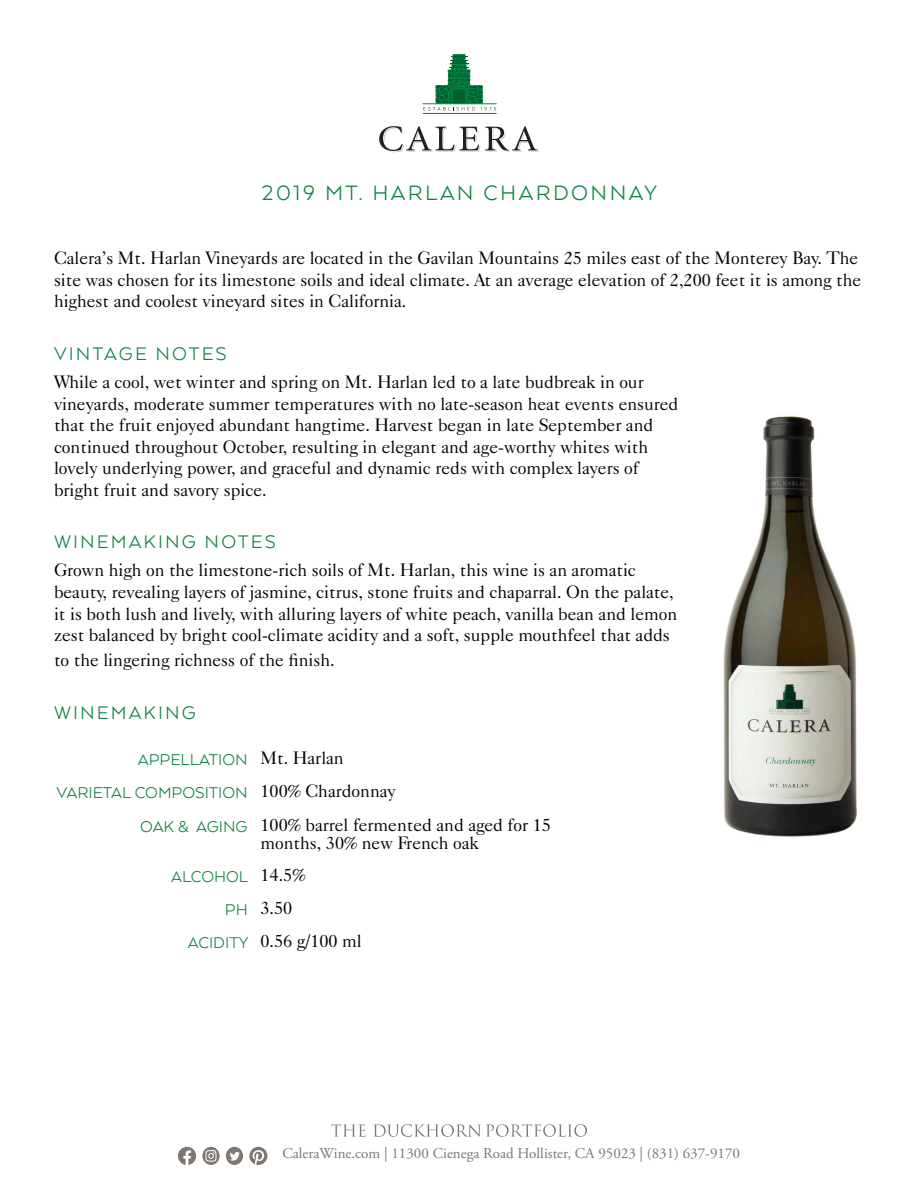
<style>
.page{position:relative;width:918px;height:1188px;background:#fff}
.page>*{position:absolute;margin:0;border:0;box-sizing:border-box;transform-origin:0 0}
.t1{font:24px "Arquitecta";letter-spacing:.1em;color:#128343}
.t2{font:21px "Arquitecta";letter-spacing:.1em;color:#128343}
.Copy{font:18px/21.6px "Caslon 540 BT";color:#040503}
.Table{font:18px/18px "Caslon 540 BT";color:#040503}
.Table_headers{font:18px "Arquitecta";color:#128343}
.t3{font:15px "Adobe Garamond Pro";color:#7e7772}
</style>
<div class="page">
<svg style="left:379px;top:126px;width:160px;height:26px"></svg>
<svg style="left:423px;top:54px;width:73px;height:57px"></svg>
<hr style="left:423px;top:103px;width:74px;height:1px;background:#008543">
<hr style="left:423px;top:113px;width:74px;height:1px;background:#008543">
<svg style="left:178px;top:1147px;width:18px;height:18px"></svg>
<svg style="left:249px;top:1147px;width:18px;height:18px"></svg>
<div style="left:226px;top:1147px;width:17px;height:18px;background:#7e7772;border-radius:50%"></div>
<svg style="left:230px;top:1152px;width:10px;height:9px"></svg>
<svg style="left:202px;top:1147px;width:18px;height:18px"></svg>
<svg style="left:206px;top:1150px;width:10px;height:12px"></svg>
<img style="left:723px;top:416px;width:134px;height:421px">
<svg style="left:331px;top:1124px;width:256px;height:13px"></svg>
<p class="t1" style="left:262px;top:178px;width:397px">2019 MT. HARLAN CHARDONNAY</p>
<p class="Copy" style="left:54px;top:247px;width:806px">Calera’s Mt. Harlan Vineyards are located in the Gavilan Mountains 25 miles east of the Monterey Bay. The</p>
<p class="Copy" style="left:54px;top:269px;width:809px">site was chosen for its limestone soils and ideal climate. At an average elevation of 2,200 feet it is among the</p>
<p class="Copy" style="left:54px;top:290px;width:354px">highest and coolest vineyard sites in California.</p>
<p class="t2" style="left:54px;top:340px;width:174px">VINTAGE NOTES</p>
<p class="Copy" style="left:54px;top:371px;width:626px">While a cool, wet winter and spring on Mt. Harlan led to a late budbreak in our vineyards, moderate summer temperatures with no late-season heat events ensured that the fruit enjoyed abundant hangtime. Harvest began in late September and continued throughout October, resulting in elegant and age-worthy whites with lovely underlying power, and graceful and dynamic reds with complex layers of bright fruit and savory spice.</p>
<p class="t2" style="left:54px;top:529px;width:223px">WINEMAKING NOTES</p>
<p class="Copy" style="left:54px;top:559px;width:625px">Grown high on the limestone-rich soils of Mt. Harlan, this wine is an aromatic beauty, revealing layers of jasmine, citrus, stone fruits and chaparral. On the palate, it is both lush and lively, with alluring layers of white peach, vanilla bean and lemon zest balanced by bright cool-climate acidity and a soft, supple mouthfeel that adds</p>
<p class="Copy" style="left:54px;top:649px;width:282px">to the lingering richness of the finish.</p>
<p class="t2" style="left:54px;top:699px;width:143px">WINEMAKING</p>
<p class="Table_headers" style="left:138px;top:749px;width:111px">APPELLATION</p>
<p class="Table" style="left:261px;top:749px;width:85px">Mt. Harlan</p>
<p class="Table_headers" style="left:57px;top:782px;width:193px">VARIETAL COMPOSITION</p>
<p class="Table" style="left:261px;top:782px;width:137px">100% Chardonnay</p>
<p class="Table_headers" style="left:140px;top:815px;width:109px">OAK &amp; AGING</p>
<p class="Table" style="left:261px;top:815px;width:292px">100% barrel fermented and aged for 15 months, 30% new French oak</p>
<p class="Table_headers" style="left:171px;top:865px;width:78px">ALCOHOL</p>
<p class="Table" style="left:261px;top:866px;width:46px">14.5%</p>
<p class="Table_headers" style="left:225px;top:898px;width:24px">PH</p>
<p class="Table" style="left:261px;top:899px;width:33px">3.50</p>
<p class="Table_headers" style="left:188px;top:931px;width:62px">ACIDITY</p>
<p class="Table" style="left:261px;top:932px;width:103px">0.56 g/100 ml</p>
<p class="t3" style="left:282px;top:1145px;width:459px">CaleraWine.com | 11300 Cienega Road Hollister, CA 95023 | (831) 637-9170</p>
</div>
